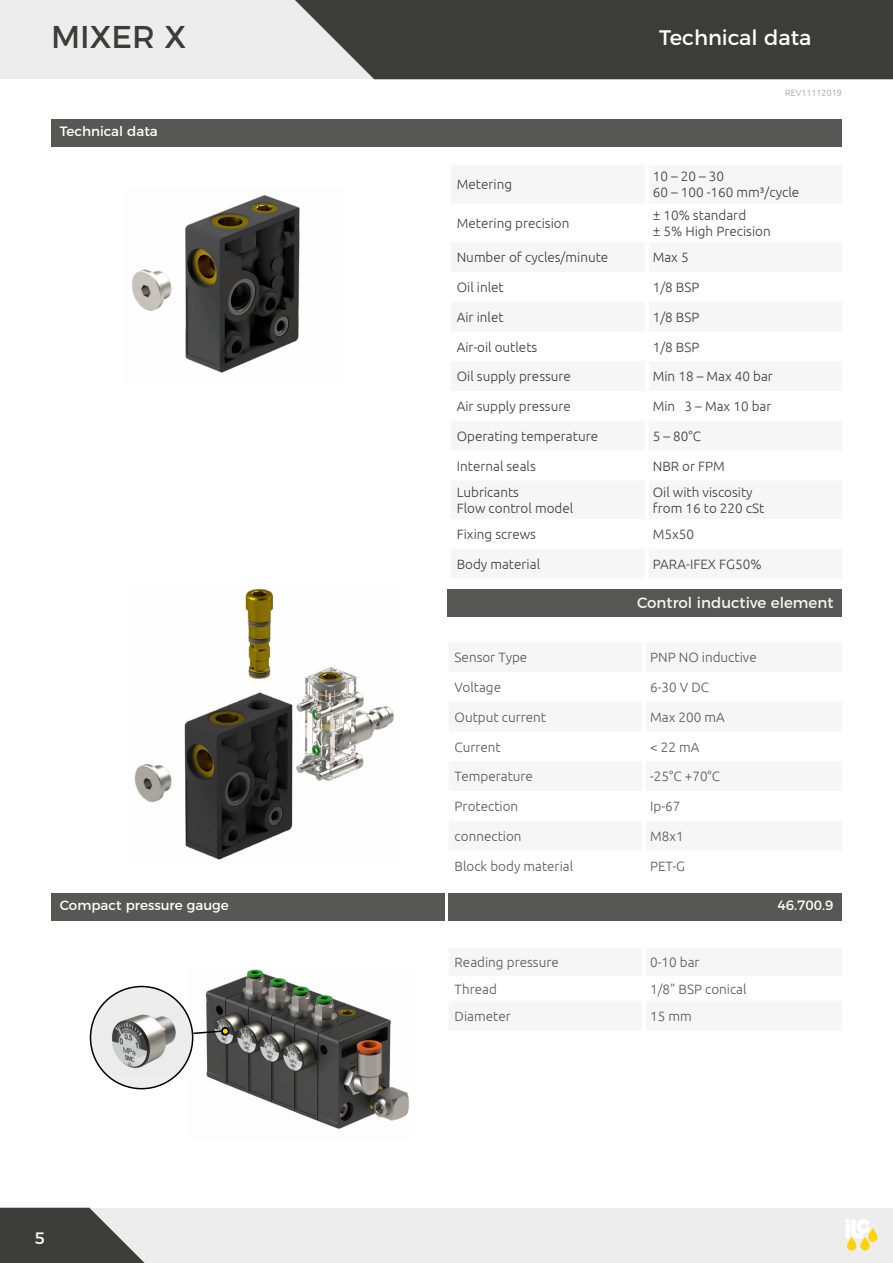
<style>
.page{position:relative;width:893px;height:1263px;background:#fff}
.page>*{position:absolute;margin:0;border:0;box-sizing:border-box;transform-origin:0 0}
.t1{font:31.5px "Montserrat";color:#3c3c3b}
.t2{font:21px "Montserrat";color:#fff}
.t3{font:16.5px "Montserrat";color:#fff}
.t4{font:15px "Montserrat";color:#f6f6f6}
.t5{font:300 13.5px/16.2px "Ubuntu";color:#3c3c3b}
.t6{font:300 13.5px "Ubuntu";color:#575756}
.t7{font:13.5px "Montserrat";color:#fff}
.t8{font:300 9px "Ubuntu";color:#9d9d9c}
</style>
<div class="page">
<div style="left:0;top:1208px;width:893px;height:55px;background:#ededed"></div>
<svg style="left:0;top:1208px;width:145px;height:55px"></svg>
<div style="left:0;top:0;width:893px;height:79px;background:#ededed"></div>
<svg style="left:295px;top:0;width:598px;height:79px;background:#494948"></svg>
<svg style="left:847px;top:1237px;width:9px;height:13px"></svg>
<svg style="left:860px;top:1237px;width:10px;height:13px"></svg>
<svg style="left:868px;top:1228px;width:9px;height:14px"></svg>
<svg style="left:845px;top:1219px;width:25px;height:19px"></svg>
<img style="left:186px;top:969px;width:224px;height:160px">
<div style="left:91px;top:986px;width:102px;height:103px;background:#ededed;border-radius:50%"></div>
<div style="left:90px;top:986px;width:103px;height:103px;border:2px solid #000;border-radius:50%"></div>
<svg style="left:192px;top:1029px;width:31px;height:6px"></svg>
<img style="left:132px;top:195px;width:168px;height:178px">
<img style="left:134px;top:589px;width:260px;height:271px">
<img style="left:98px;top:1007px;width:87px;height:68px">
<div style="left:222px;top:1028px;width:7px;height:6px;background:#fbd203;border-radius:50%"></div>
<div style="left:221px;top:1027px;width:9px;height:8px;border:2px solid #000;border-radius:50%"></div>
<div style="left:659px;top:25px;width:183px;height:28px;background:#3c3c3b"></div>
<div style="left:51px;top:893px;width:393px;height:28px;background:#575756"></div>
<div style="left:51px;top:119px;width:791px;height:28px;background:#575756"></div>
<div style="left:449px;top:893px;width:393px;height:28px;background:#575756"></div>
<div style="left:448px;top:589px;width:394px;height:28px;background:#575756"></div>
<h1 class="t1" style="left:51px;top:11px;width:137px">MIXER X</h1>
<h2 class="t2" style="left:659px;top:21px;width:154px">Technic l data</h2>
<h2 class="t2" style="left:722px;top:21px;width:121px">Dati tecnici</h2>
<p class="t7" style="left:60px;top:121px;width:100px">Technical data</p>
<p class="t7" style="left:60px;top:895px;width:171px">Compact pressure gauge</p>
<p class="t8" style="left:785px;top:88px;width:58px">REV11112019</p>
<p class="t5" style="left:457px;top:176px;width:57px">Metering</p>
<p class="t5" style="left:653px;top:168px;width:148px">10 – 20 – 30<br>60 – 100 -160 mm³/cycle</p>
<p class="t5" style="left:457px;top:215px;width:114px">Metering precision</p>
<p class="t5" style="left:653px;top:207px;width:120px">± 10% standard<br>± 5% High Precision</p>
<p class="t5" style="left:457px;top:249px;width:153px">Number of cycles/minute</p>
<p class="t5" style="left:653px;top:249px;width:37px">Max 5</p>
<p class="t5" style="left:457px;top:279px;width:49px">Oil inlet</p>
<p class="t5" style="left:653px;top:279px;width:48px">1/8 BSP</p>
<p class="t5" style="left:457px;top:309px;width:48px">Air inlet</p>
<p class="t5" style="left:653px;top:309px;width:48px">1/8 BSP</p>
<p class="t5" style="left:457px;top:338px;width:82px">Air-oil outlets</p>
<p class="t5" style="left:653px;top:338px;width:48px">1/8 BSP</p>
<p class="t5" style="left:457px;top:368px;width:116px">Oil supply pressure</p>
<p class="t5" style="left:653px;top:368px;width:122px">Min 18 – Max 40 bar</p>
<p class="t5" style="left:457px;top:398px;width:116px">Air supply pressure</p>
<p class="t5" style="left:653px;top:398px;width:120px">Min 3 – Max 10 bar</p>
<p class="t5" style="left:457px;top:428px;width:143px">Operating temperature</p>
<p class="t5" style="left:653px;top:428px;width:50px">5 – 80°C</p>
<p class="t5" style="left:457px;top:457px;width:81px">Internal seals</p>
<p class="t5" style="left:653px;top:457px;width:74px">NBR or FPM</p>
<p class="t5" style="left:457px;top:483px;width:118px">Lubricants<br>Flow control model</p>
<p class="t5" style="left:653px;top:483px;width:113px">Oil with viscosity from 16 to 220 cSt</p>
<p class="t5" style="left:457px;top:526px;width:81px">Fixing screws</p>
<p class="t5" style="left:653px;top:526px;width:43px">M5x50</p>
<p class="t5" style="left:457px;top:556px;width:85px">Body material</p>
<p class="t5" style="left:653px;top:556px;width:110px">PARA-IFEX FG50%</p>
<p class="t4" style="left:637px;top:590px;width:198px">Control inductive element</p>
<p class="t6" style="left:455px;top:649px;width:74px">Sensor Type</p>
<p class="t6" style="left:650px;top:649px;width:108px">PNP NO inductive</p>
<p class="t6" style="left:455px;top:679px;width:48px">Voltage</p>
<p class="t6" style="left:650px;top:679px;width:60px">6-30 V DC</p>
<p class="t6" style="left:455px;top:709px;width:93px">Output current</p>
<p class="t6" style="left:650px;top:709px;width:76px">Max 200 mA</p>
<p class="t6" style="left:455px;top:739px;width:48px">Current</p>
<p class="t6" style="left:650px;top:739px;width:51px">&lt; 22 mA</p>
<p class="t6" style="left:455px;top:768px;width:80px">Temperature</p>
<p class="t6" style="left:650px;top:768px;width:71px">-25°C +70°C</p>
<p class="t6" style="left:455px;top:798px;width:65px">Protection</p>
<p class="t6" style="left:650px;top:798px;width:32px">Ip-67</p>
<p class="t6" style="left:455px;top:828px;width:69px">connection</p>
<p class="t6" style="left:650px;top:828px;width:35px">M8x1</p>
<p class="t6" style="left:455px;top:858px;width:120px">Block body material</p>
<p class="t6" style="left:650px;top:858px;width:37px">PET-G</p>
<p class="t6" style="left:455px;top:954px;width:106px">Reading pressure</p>
<p class="t6" style="left:650px;top:954px;width:51px">0-10 bar</p>
<p class="t6" style="left:455px;top:981px;width:44px">Thread</p>
<p class="t6" style="left:650px;top:981px;width:98px">1/8" BSP conical</p>
<p class="t6" style="left:455px;top:1008px;width:58px">Diameter</p>
<p class="t6" style="left:650px;top:1008px;width:43px">15 mm</p>
<p class="t7" style="left:778px;top:895px;width:57px">46.700.9</p>
<p class="t3" style="left:35px;top:1225px;width:12px">5</p>
</div>
